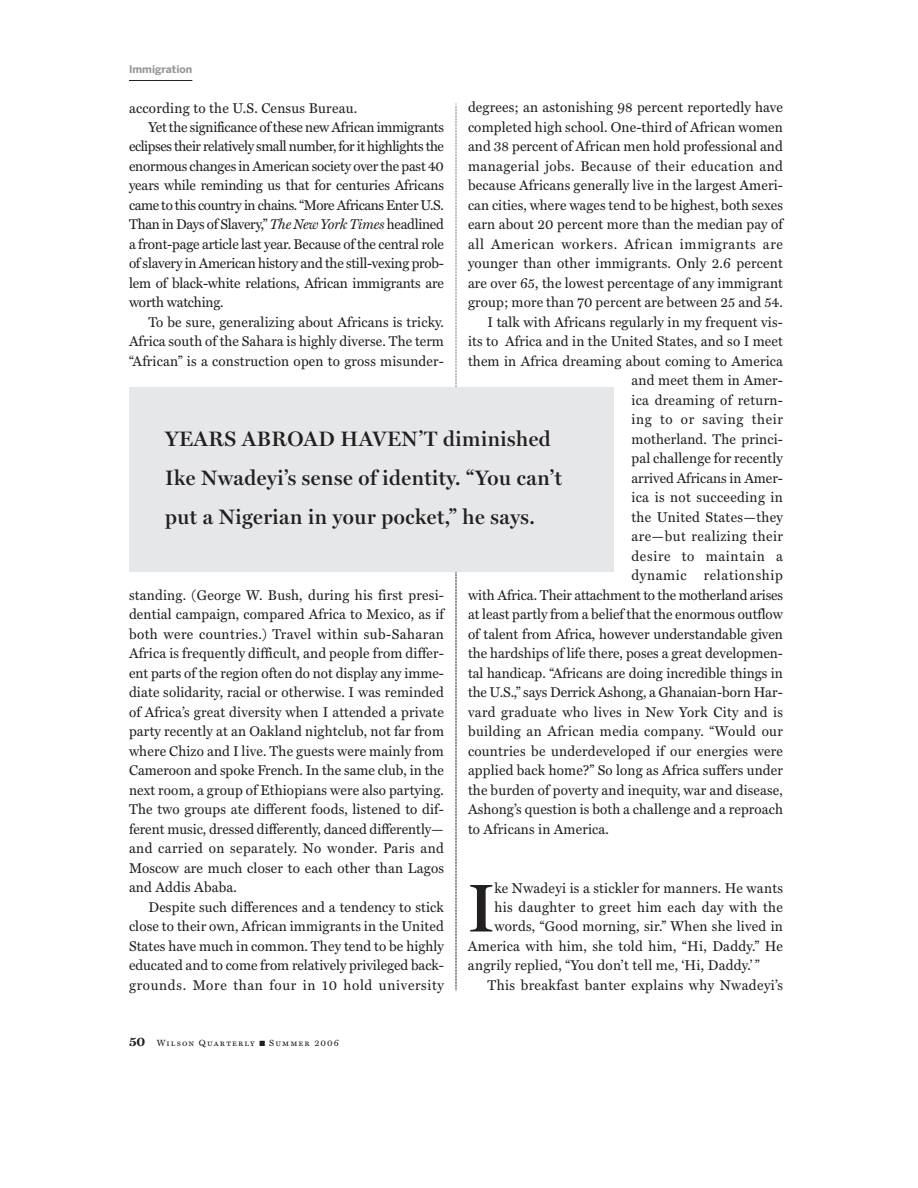
<style>
.page{position:relative;width:918px;height:1188px;background:#fff}
.page>*{position:absolute;margin:0;border:0;box-sizing:border-box;transform-origin:0 0}
.t1{font:600 68.1px "Miller Display";color:#231f20;scale:.96 1}
.t2{font:600 21px/39px "Miller Display";letter-spacing:.025em;color:#231f20}
.t3{font:14.25px/19.5px "Miller Text";letter-spacing:.01em;color:#231f20;text-align:justify;scale:.96 1}
.t4{font:14.25px "Miller Text";letter-spacing:-.015em;color:#231f20;scale:.96 1}
.t5{font:14.25px "Miller Text";letter-spacing:-.01em;color:#231f20;scale:.96 1}
.t6{font:14.25px "Miller Text";letter-spacing:.03em;color:#231f20;scale:.96 1}
.t7{font:14.25px "Miller Text";letter-spacing:-.03em;color:#231f20;scale:.96 1}
.t8{font:14.25px "Miller Text";letter-spacing:.05em;color:#231f20;scale:.96 1}
.t9{font:14.25px "Miller Text";letter-spacing:-.02em;color:#231f20;scale:.96 1}
.t10{font:14.25px "Miller Text";letter-spacing:.035em;color:#231f20;scale:.96 1}
.t11{font:700 10.5px "Benton Sans";color:#939598}
.t12{font:9px "Miller Text Roman SC";letter-spacing:.125em;color:#231f20}
.s1{font-style:italic}
.s2{font-family:"Miller Text";font-weight:700;font-size:13.5px}
</style>
<div class="page">
<hr style="left:129px;top:80px;width:63px;height:1px;background:#231f20">
<svg style="left:456px;top:104px;width:1px;height:887px"></svg>
<div style="left:129px;top:387px;width:485px;height:185px;background:#e6e7e9"></div>
<p class="t11" style="left:129px;top:65px;width:65px">Immigration</p>
<p class="t3" style="left:129px;top:99px;width:239px">according to the U.S. Census Bureau.</p>
<p class="t9" style="left:148px;top:121px;width:309px">Yet the significance of these new African immigrants</p>
<p class="t7" style="left:129px;top:141px;width:330px">eclipses their relatively small number, for it highlights the</p>
<p class="t4" style="left:129px;top:160px;width:330px">enormous changes in American society over the past 40</p>
<p class="t5" style="left:129px;top:180px;width:330px">years while reminding us that for centuries Africans</p>
<p class="t7" style="left:129px;top:199px;width:330px">came to this country in chains. “More Africans Enter U.S.</p>
<p class="t9" style="left:129px;top:219px;width:330px">Than in Days of Slavery,” <span class="s1">The New York Times</span> headlined</p>
<p class="t5" style="left:129px;top:238px;width:330px">a front-page article last year. Because of the central role</p>
<p class="t4" style="left:129px;top:258px;width:330px">of slavery in American history and the still-vexing prob-</p>
<p class="t5" style="left:129px;top:277px;width:330px">lem of black-white relations, African immigrants are</p>
<p class="t4" style="left:129px;top:297px;width:100px">worth watching.</p>
<p class="t3" style="left:148px;top:313px;width:309px">To be sure, generalizing about Africans is tricky.</p>
<p class="t3" style="left:129px;top:333px;width:330px">Africa south of the Sahara is highly diverse. The term</p>
<p class="t3" style="left:129px;top:352px;width:330px">“African” is a construction open to gross misunder-</p>
<p class="t3" style="left:468px;top:99px;width:330px">degrees; an astonishing 98 percent reportedly have</p>
<p class="t3" style="left:468px;top:118px;width:330px">completed high school. One-third of African women</p>
<p class="t3" style="left:468px;top:138px;width:330px">and 38 percent of African men hold professional and</p>
<p class="t6" style="left:468px;top:160px;width:330px">managerial jobs. Because of their education and</p>
<p class="t3" style="left:468px;top:177px;width:330px">because Africans generally live in the largest Ameri-</p>
<p class="t3" style="left:468px;top:196px;width:330px">can cities, where wages tend to be highest, both sexes</p>
<p class="t3" style="left:468px;top:216px;width:330px">earn about 20 percent more than the median pay of</p>
<p class="t8" style="left:468px;top:238px;width:330px">all American workers. African immigrants are</p>
<p class="t3" style="left:468px;top:255px;width:330px">younger than other immigrants. Only 2.6 percent</p>
<p class="t3" style="left:468px;top:274px;width:330px">are over 65, the lowest percentage of any immigrant</p>
<p class="t3" style="left:468px;top:294px;width:330px">group; more than 70 percent are between 25 and 54.</p>
<p class="t3" style="left:487px;top:313px;width:309px">I talk with Africans regularly in my frequent vis-</p>
<p class="t3" style="left:468px;top:333px;width:330px">its to Africa and in the United States, and so I meet</p>
<p class="t3" style="left:468px;top:352px;width:330px">them in Africa dreaming about coming to America</p>
<p class="t3" style="left:632px;top:372px;width:159px">and meet them in Amer-</p>
<p class="t3" style="left:632px;top:391px;width:159px">ica dreaming of return-</p>
<p class="t8" style="left:632px;top:414px;width:159px">ing to or saving their</p>
<p class="t3" style="left:632px;top:430px;width:159px">motherland. The princi-</p>
<p class="t3" style="left:632px;top:450px;width:159px">pal challenge for recently</p>
<p class="t3" style="left:632px;top:469px;width:159px">arrived Africans in Amer-</p>
<p class="t3" style="left:632px;top:489px;width:159px">ica is not succeeding in</p>
<p class="t3" style="left:632px;top:508px;width:159px">the United States—they</p>
<p class="t10" style="left:632px;top:531px;width:159px">are—but realizing their</p>
<p class="t8" style="left:632px;top:550px;width:159px">desire to maintain a</p>
<p class="t8" style="left:632px;top:570px;width:159px">dynamic relationship</p>
<p class="t4" style="left:468px;top:589px;width:330px">with Africa. Their attachment to the motherland arises</p>
<p class="t3" style="left:468px;top:606px;width:330px">at least partly from a belief that the enormous outflow</p>
<p class="t3" style="left:468px;top:625px;width:330px">of talent from Africa, however understandable given</p>
<p class="t3" style="left:468px;top:645px;width:330px">the hardships of life there, poses a great developmen-</p>
<p class="t3" style="left:468px;top:664px;width:330px">tal handicap. “Africans are doing incredible things in</p>
<p class="t3" style="left:468px;top:684px;width:330px">the U.S.,” says Derrick Ashong, a Ghanaian-born Har-</p>
<p class="t3" style="left:468px;top:703px;width:330px">vard graduate who lives in New York City and is</p>
<p class="t6" style="left:468px;top:726px;width:330px">building an African media company. “Would our</p>
<p class="t3" style="left:468px;top:742px;width:330px">countries be underdeveloped if our energies were</p>
<p class="t3" style="left:468px;top:762px;width:330px">applied back home?” So long as Africa suffers under</p>
<p class="t3" style="left:468px;top:781px;width:330px">the burden of poverty and inequity, war and disease,</p>
<p class="t3" style="left:468px;top:801px;width:330px">Ashong’s question is both a challenge and a reproach</p>
<p class="t3" style="left:468px;top:820px;width:148px">to Africans in America.</p>
<h2 class="t2" style="left:165px;top:421px;width:398px">YEARS ABROAD HAVEN’T diminished<br>Ike Nwadeyi’s sense of identity. “You can’t put a Nigerian in your pocket,” he says.</h2>
<p class="t3" style="left:129px;top:586px;width:330px">standing. (George W. Bush, during his first presi&shy;dential campaign, compared Africa to Mexico, as if both were countries.) Travel within sub-Saharan Africa is frequently difficult, and people from differ&shy;ent parts of the region often do not display any imme&shy;diate solidarity, racial or otherwise. I was reminded of Africa’s great diversity when I attended a private party recently at an Oakland nightclub, not far from where Chizo and I live. The guests were mainly from Cameroon and spoke French. In the same club, in the next room, a group of Ethiopians were also partying.<br>The two groups ate different foods, listened to dif&shy;ferent music, dressed differently, danced differently— and carried on separately. No wonder. Paris and Moscow are much closer to each other than Lagos and Addis Ababa.</p>
<p class="t3" style="left:129px;top:898px;width:330px;text-indent:19px">Despite such differences and a tendency to stick close to their own, African immigrants in the United States have much in common. They tend to be highly educated and to come from relatively privileged back&shy;grounds. More than four in 10 hold university</p>
<h1 class="t1" style="left:468px;top:881px;width:29px">I</h1>
<p class="t3" style="left:494px;top:879px;width:302px">ke Nwadeyi is a stickler for manners. He wants</p>
<p class="t6" style="left:494px;top:901px;width:302px">his daughter to greet him each day with the</p>
<p class="t3" style="left:494px;top:918px;width:302px">words, “Good morning, sir.” When she lived in</p>
<p class="t3" style="left:468px;top:937px;width:330px">America with him, she told him, “Hi, Daddy.” He</p>
<p class="t3" style="left:468px;top:957px;width:305px">angrily replied, “You don’t tell me, ‘Hi, Daddy.’ ”</p>
<p class="t3" style="left:487px;top:976px;width:309px">This breakfast banter explains why Nwadeyi’s</p>
<p class="t12" style="left:129px;top:1037px;width:212px"><span class="s2">50</span> Wilson Quarterly ■ Summer 2006</p>
</div>
